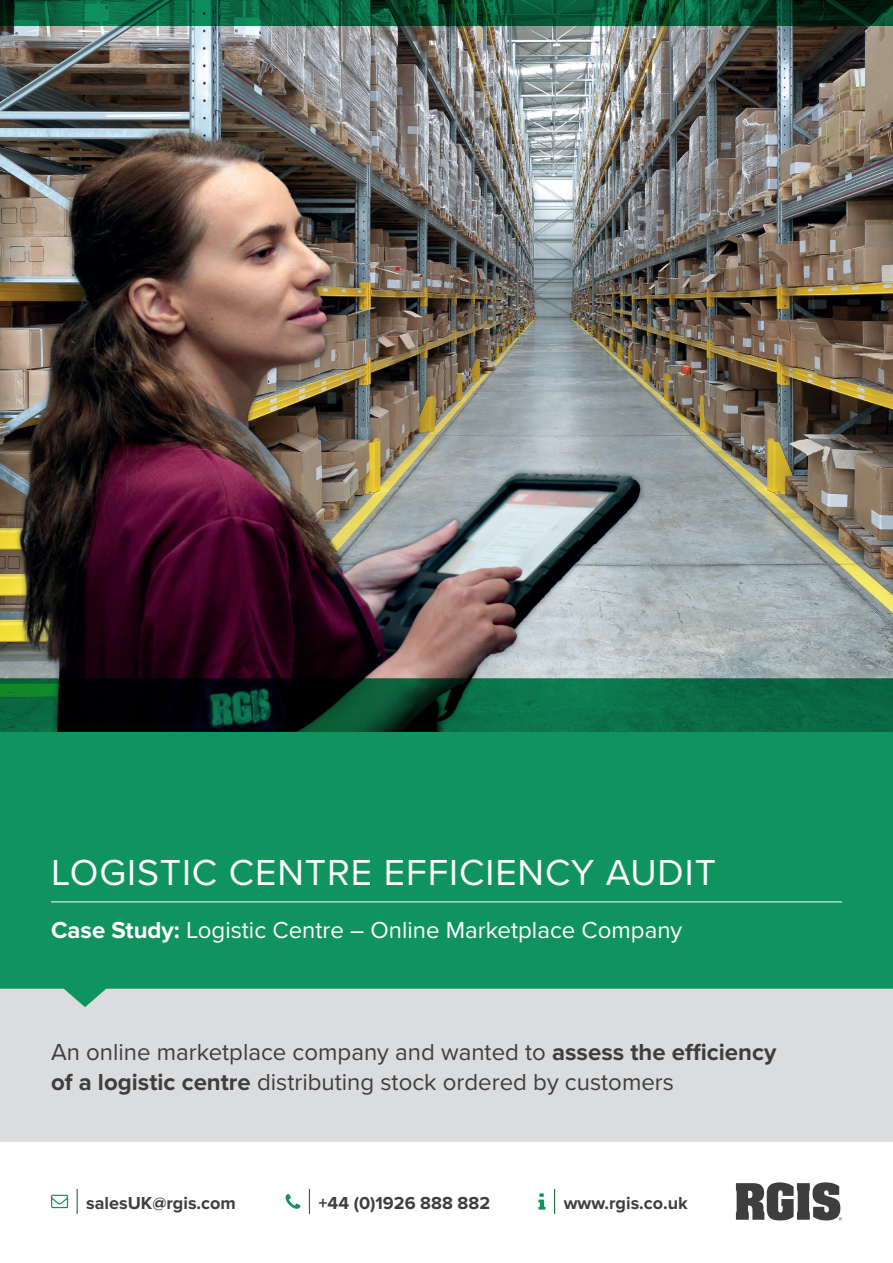
<style>
.page{position:relative;width:893px;height:1263px;background:#fff}
.page>*{position:absolute;margin:0;border:0;box-sizing:border-box;transform-origin:0 0}
.t1{font:37.5px "Proxima Nova";letter-spacing:.025em;color:#fff}
.t2{font:24px/30px "Proxima Nova";color:#3e3e3f}
.t3{font:24px "Proxima Nova";color:#fff}
.t4{font:700 18px "Proxima Nova";color:#3e3e3f}
.s1{font-weight:700}
</style>
<div class="page">
<svg style="left:554px;top:1189px;width:1px;height:24px"></svg>
<svg style="left:538px;top:1193px;width:7px;height:16px"></svg>
<svg style="left:77px;top:1189px;width:1px;height:24px"></svg>
<svg style="left:51px;top:1195px;width:17px;height:13px"></svg>
<svg style="left:309px;top:1189px;width:1px;height:24px"></svg>
<svg style="left:286px;top:1194px;width:14px;height:15px"></svg>
<svg style="left:736px;top:1182px;width:106px;height:38px"></svg>
<div style="left:0;top:1007px;width:893px;height:135px;background:#dbdcde"></div>
<svg style="left:0;top:731px;width:893px;height:276px;background:#1d9867"></svg>
<img style="left:0;top:26px;width:893px;height:705px">
<hr style="left:51px;top:901px;width:791px;height:1px;background:#fff">
<svg style="left:0;top:0;width:893px;height:26px;background:#085636"></svg>
<h1 class="t1" style="left:51px;top:844px;width:667px">LOGISTIC CENTRE EFFICIENCY AUDIT</h1>
<p class="t3" style="left:51px;top:912px;width:633px"><span class="s1">Case Study:</span> Logistic Centre – Online Marketplace Company</p>
<p class="t2" style="left:51px;top:1036px;width:727px">An online marketplace company and wanted to <span class="s1">assess the efficiency of a logistic centre</span> distributing stock ordered by customers</p>
<p class="t4" style="left:86px;top:1192px;width:151px">salesUK@rgis.com</p>
<p class="t4" style="left:319px;top:1192px;width:173px">+44 (0)1926 888 882</p>
<p class="t4" style="left:564px;top:1192px;width:126px">www.rgis.co.uk</p>
</div>
